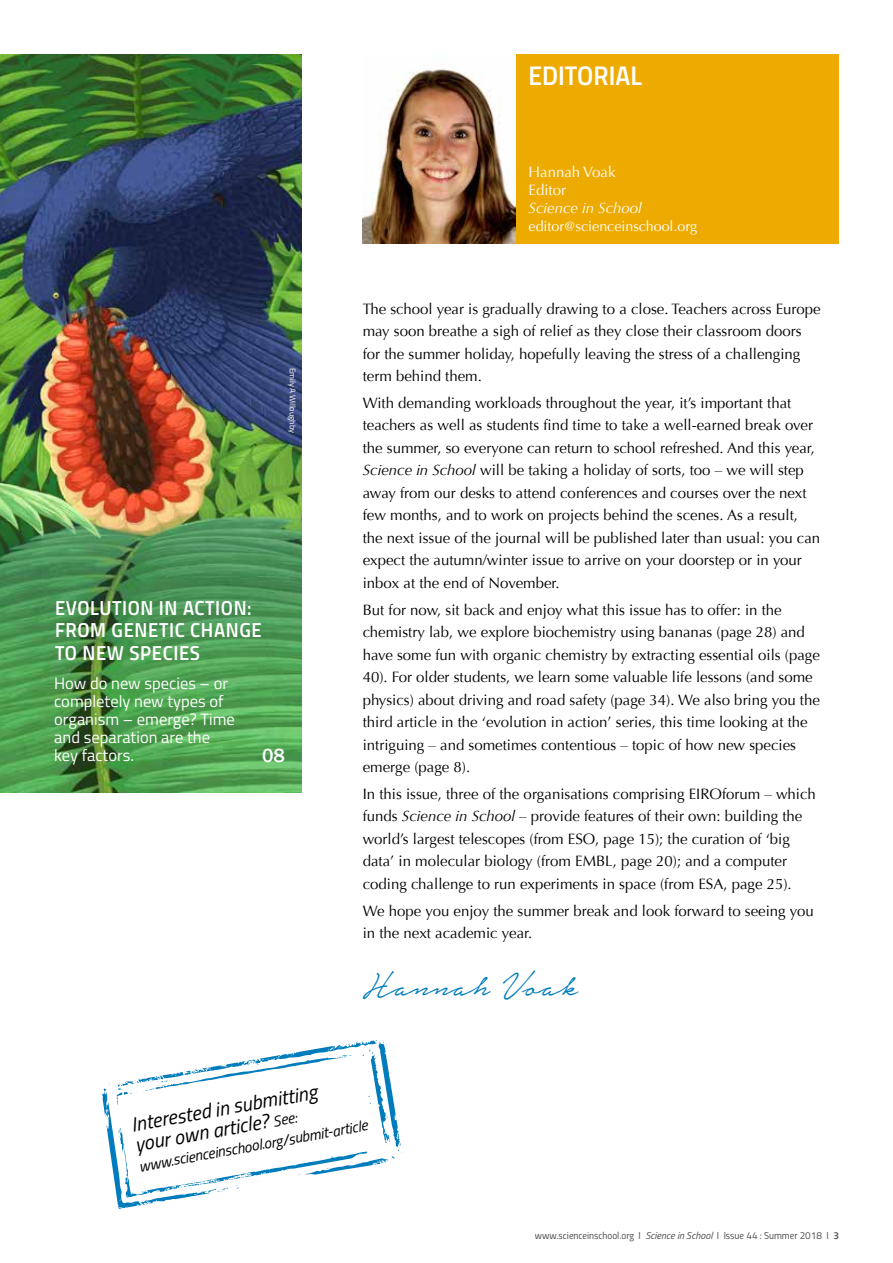
<style>
.page{position:relative;width:893px;height:1263px;background:#fff}
.page>*{position:absolute;margin:0;border:0;box-sizing:border-box;transform-origin:0 0}
.t1{font:43.5px "Notera Personal Use Only";color:#007cbd}
.t2{font:27px "Titillium Semibold Upright";color:#fff}
.t3{font:20.25px/22.5px "Titillium Semibold Upright";letter-spacing:.03em;color:#fff}
.t4{font:italic 20.1px/20.2px "Titillium Web";color:#000}
.t5{font:500 19.5px "Franklin Gothic";color:#fff}
.t6{font:16.5px/18px "Titillium Web";color:#fff}
.t7{font:italic 15.15px "Titillium Web";color:#000}
.t8{font:15px/22.5px "Optima";color:#000}
.t9{font:15px/18px "Optima";color:#fff}
.t10{font:italic 15px "Optima";color:#fff}
.t11{font:14.25px "Optima";color:#fff}
.t12{font:10.05px "Titillium Regular Upright";color:#504f53}
.t13{font:8.25px "Titillium Web";letter-spacing:-.01em;color:#fff}
.s1{font-style:italic}
.s2{font-size:15.15px}
.s3{font-family:"Titillium Web";font-style:italic}
.s4{font-family:"Titillium Semibold Upright"}
</style>
<div class="page">
<img style="left:0;top:54px;width:301px;height:738px">
<div style="left:515px;top:54px;width:324px;height:189px;background:#edaa00"></div>
<svg style="left:102px;top:1040px;width:300px;height:169px"></svg>
<img style="left:363px;top:65px;width:152px;height:178px">
<h2 class="t2" style="left:529px;top:55px;width:115px">EDITORIAL</h2>
<p class="t13" style="left:299px;top:368px;width:66px;rotate:90deg">Emily A Willoughby</p>
<h3 class="t3" style="left:55px;top:595px;width:208px">EVOLUTION IN ACTION:<br>FROM GENETIC CHANGE<br>TO NEW SPECIES</h3>
<p class="t6" style="left:54px;top:674px;width:182px">How do new species – or completely new types of organism – emerge? Time and separation are the key factors.</p>
<h3 class="t5" style="left:262px;top:743px;width:24px">08</h3>
<p class="t9" style="left:529px;top:163px;width:88px">Hannah Voak<br>Editor</p>
<p class="t10" style="left:529px;top:199px;width:115px">Science in School</p>
<p class="t11" style="left:529px;top:218px;width:170px">editor@scienceinschool.org</p>
<p class="t8" style="left:363px;top:297px;width:459px">The school year is gradually drawing to a close. Teachers across Europe may soon breathe a sigh of relief as they close their classroom doors for the summer holiday, hopefully leaving the stress of a challenging term behind them.</p>
<p class="t8" style="left:363px;top:392px;width:459px">With demanding workloads throughout the year, it’s important that teachers as well as students find time to take a well-earned break over the summer, so everyone can return to school refreshed. And this year, <span class="s1">Science in School</span> will be taking a holiday of sorts, too – we will step away from our desks to attend conferences and courses over the next few months, and to work on projects behind the scenes. As a result, the next issue of the journal will be published later than usual: you can expect the autumn/winter issue to arrive on your doorstep or in your inbox at the end of November.</p>
<p class="t8" style="left:363px;top:598px;width:459px">But for now, sit back and enjoy what this issue has to offer: in the chemistry lab, we explore biochemistry using bananas (page 28) and have some fun with organic chemistry by extracting essential oils (page 40). For older students, we learn some valuable life lessons (and some physics) about driving and road safety (page 34). We also bring you the third article in the ‘evolution in action’ series, this time looking at the intriguing – and sometimes contentious – topic of how new species emerge (page 8).</p>
<p class="t8" style="left:363px;top:783px;width:454px">In this issue, three of the organisations comprising EIROforum – which funds <span class="s1">Science in School</span> – provide features of their own: building the world’s largest telescopes (from ESO, page 15); the curation of ‘big data’ in molecular biology (from EMBL, page 20); and a computer coding challenge to run experiments in space (from ESA, page 25).</p>
<p class="t8" style="left:363px;top:899px;width:453px">We hope you enjoy the summer break and look forward to seeing you in the next academic year.</p>
<h1 class="t1" style="left:363px;top:964px;width:217px">Hannah Voak</h1>
<h3 class="t4" style="left:129px;top:1113px;width:190px;rotate:-10deg">Interested in submitting your own article? <span class="s2">See:</span></h3>
<p class="t7" style="left:137px;top:1155px;width:234px;rotate:-10deg">www.scienceinschool.org/submit-article</p>
<p class="t12" style="left:535px;top:1228px;width:306px">www.scienceinschool.org I <span class="s3">Science in School</span> I Issue 44 : Summer 2018 I <span class="s4">3</span></p>
</div>
